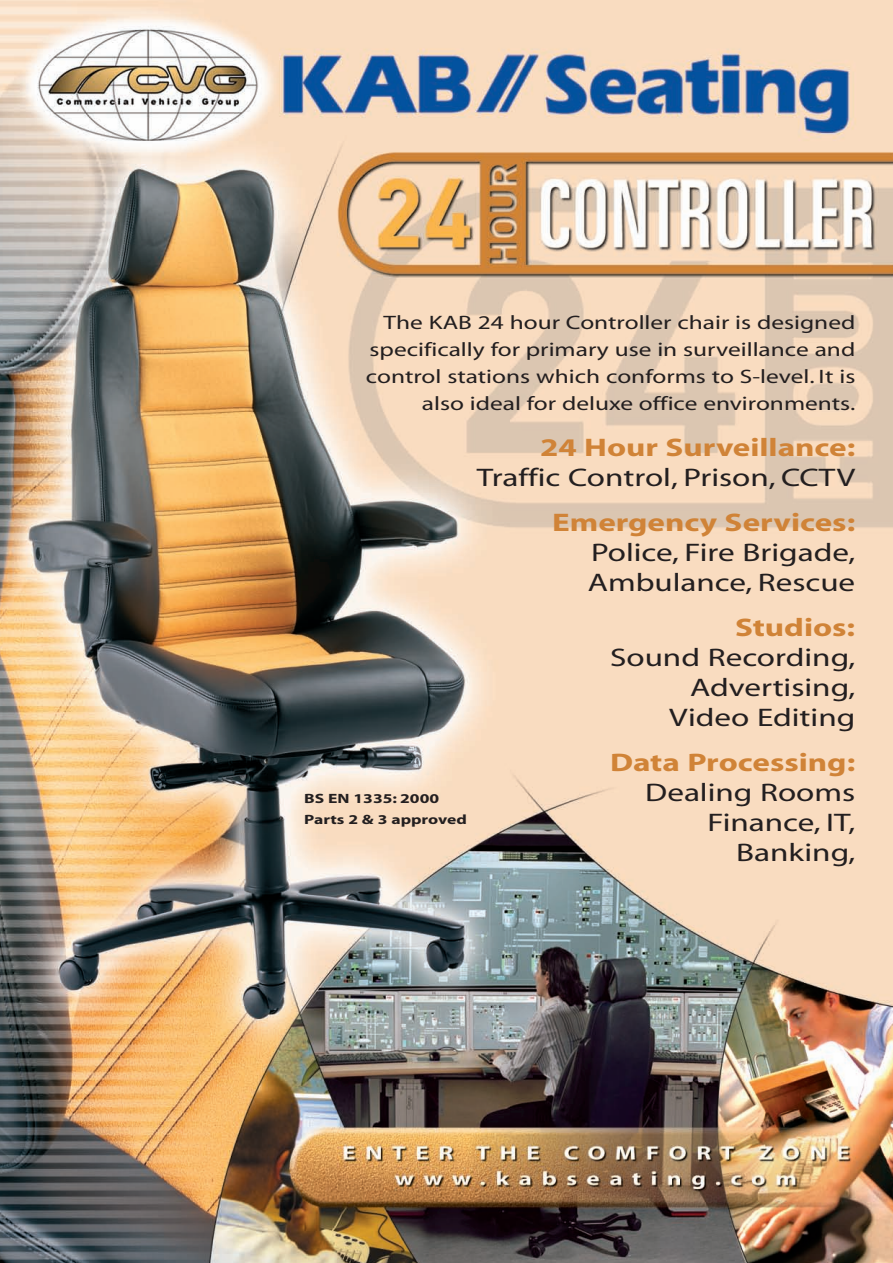
<style>
.page{position:relative;width:893px;height:1263px;background:#fff}
.page>*{position:absolute;margin:0;border:0;box-sizing:border-box;transform-origin:0 0}
.t1{font:25.5px/30px "Myriad";color:#231f20;text-align:right;scale:1.3 1}
.t2{font:700 25.5px "Myriad";color:#d08337;scale:1.3 1}
.t3{font:19.5px/27px "Myriad";color:#231f20;text-align:right;scale:1.3 1}
.t4{font:700 13.5px/21px "Myriad";color:#231f20;scale:1.3 1}
</style>
<div class="page">
<img style="left:0;top:0;width:893px;height:1263px">
<p class="t3" style="left:366px;top:310px;width:378px">The KAB 24 hour Controller chair is designed specifically for primary use in surveillance and control stations which conforms to S-level. It is also ideal for deluxe office environments.</p>
<h1 class="t2" style="left:540px;top:438px;width:244px">24 Hour Surveillance:</h1>
<h1 class="t1" style="left:477px;top:465px;width:293px">Traffic Control, Prison, CCTV</h1>
<h1 class="t2" style="left:552px;top:513px;width:235px">Emergency Services:</h1>
<h1 class="t1" style="left:588px;top:540px;width:207px;text-align:left">Police, Fire Brigade,<br>Ambulance, Rescue</h1>
<h1 class="t2" style="left:735px;top:618px;width:94px">Studios:</h1>
<h1 class="t1" style="left:610px;top:645px;width:190px">Sound Recording,<br>Advertising,<br>Video Editing</h1>
<h1 class="t2" style="left:610px;top:753px;width:190px">Data Processing:</h1>
<h1 class="t1" style="left:645px;top:780px;width:163px">Dealing Rooms<br>Finance, IT,<br>Banking,</h1>
<p class="t4" style="left:304px;top:789px;width:127px">BS EN 1335: 2000<br>Parts 2 &amp; 3 approved</p>
</div>
